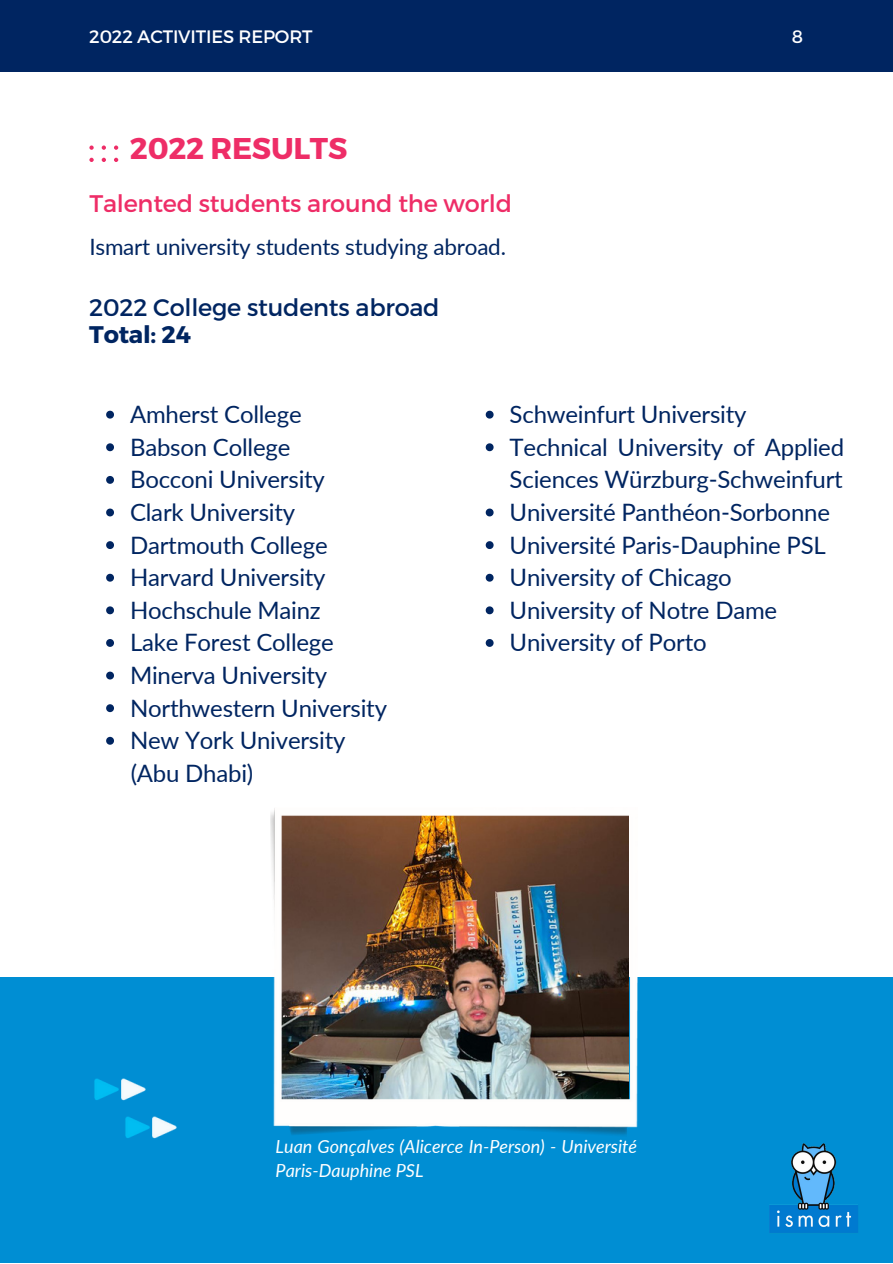
<style>
.page{position:relative;width:893px;height:1264px;background:#fff}
.page>*{position:absolute;margin:0;border:0;box-sizing:border-box;transform-origin:0 0}
.t1{font:700 30px "Montserrat";letter-spacing:-.01em;color:#ee2d67}
.t2{font:24px/32.5px "Lato";letter-spacing:-.01em;color:#002561}
.t3{font:24px "Montserrat";letter-spacing:-.01em;color:#ee2d67}
.t4{font:24px "Montserrat";letter-spacing:-.01em;color:#002561}
.t5{font:700 24px "Montserrat";letter-spacing:-.01em;color:#002561}
.t6{font:22.5px "Lato";letter-spacing:-.01em;color:#002561}
.t7{font:italic 18px/24.8px "Lato";color:#fff}
.t8{font:18px "Montserrat";letter-spacing:-.01em;color:#fff}
</style>
<div class="page">
<svg style="left:89px;top:145px;width:5px;height:5px"></svg>
<svg style="left:102px;top:145px;width:4px;height:5px"></svg>
<svg style="left:114px;top:145px;width:4px;height:5px"></svg>
<svg style="left:89px;top:158px;width:5px;height:4px"></svg>
<svg style="left:102px;top:158px;width:4px;height:4px"></svg>
<svg style="left:114px;top:158px;width:4px;height:4px"></svg>
<div style="left:0;top:0;width:892px;height:71px;background:#002561"></div>
<svg style="left:106px;top:411px;width:8px;height:7px"></svg>
<svg style="left:106px;top:443px;width:8px;height:8px"></svg>
<svg style="left:106px;top:476px;width:8px;height:8px"></svg>
<svg style="left:106px;top:508px;width:8px;height:8px"></svg>
<svg style="left:106px;top:541px;width:8px;height:8px"></svg>
<svg style="left:106px;top:574px;width:8px;height:7px"></svg>
<svg style="left:106px;top:606px;width:8px;height:8px"></svg>
<svg style="left:106px;top:639px;width:8px;height:8px"></svg>
<svg style="left:106px;top:671px;width:8px;height:8px"></svg>
<svg style="left:106px;top:704px;width:8px;height:8px"></svg>
<svg style="left:106px;top:736px;width:8px;height:8px"></svg>
<div style="left:0;top:977px;width:892px;height:285px;background:#008ed3"></div>
<img style="left:270px;top:808px;width:367px;height:327px">
<svg style="left:485px;top:411px;width:8px;height:7px"></svg>
<svg style="left:485px;top:443px;width:8px;height:8px"></svg>
<svg style="left:485px;top:508px;width:8px;height:8px"></svg>
<svg style="left:485px;top:541px;width:8px;height:8px"></svg>
<svg style="left:485px;top:574px;width:8px;height:7px"></svg>
<svg style="left:485px;top:606px;width:8px;height:8px"></svg>
<svg style="left:485px;top:639px;width:8px;height:8px"></svg>
<img style="left:94px;top:1078px;width:52px;height:22px">
<img style="left:123px;top:1100px;width:54px;height:39px">
<img style="left:769px;top:1143px;width:89px;height:90px">
<p class="t8" style="left:89px;top:25px;width:225px">2022 ACTIVITIES REPORT</p>
<p class="t8" style="left:791px;top:25px;width:13px">8</p>
<p class="t1" style="left:130px;top:129px;width:219px">2022 RESULTS</p>
<p class="t3" style="left:89px;top:188px;width:424px">Talented students around the world</p>
<p class="t6" style="left:89px;top:233px;width:418px">Ismart university students studying abroad.</p>
<p class="t4" style="left:89px;top:291px;width:352px">2022 College students abroad</p>
<p class="t5" style="left:89px;top:318px;width:103px">Total: 24</p>
<p class="t2" style="left:130px;top:397px;width:173px">Amherst College</p>
<p class="t2" style="left:130px;top:430px;width:162px">Babson College</p>
<p class="t2" style="left:130px;top:463px;width:196px">Bocconi University</p>
<p class="t2" style="left:130px;top:495px;width:166px">Clark University</p>
<p class="t2" style="left:130px;top:528px;width:199px">Dartmouth College</p>
<p class="t2" style="left:130px;top:560px;width:197px">Harvard University</p>
<p class="t2" style="left:130px;top:593px;width:192px">Hochschule Mainz</p>
<p class="t2" style="left:130px;top:626px;width:205px">Lake Forest College</p>
<p class="t2" style="left:130px;top:658px;width:199px">Minerva University</p>
<p class="t2" style="left:130px;top:691px;width:258px">Northwestern University</p>
<p class="t2" style="left:130px;top:723px;width:217px">New York University</p>
<p class="t2" style="left:131px;top:756px;width:124px">(Abu Dhabi)</p>
<p class="t2" style="left:509px;top:397px;width:238px">Schweinfurt University</p>
<p class="t2" style="left:509px;top:430px;width:336px">Technical University of Applied<br>Sciences Würzburg-Schweinfurt</p>
<p class="t2" style="left:509px;top:495px;width:322px">Université Panthéon-Sorbonne</p>
<p class="t2" style="left:509px;top:528px;width:318px">Université Paris-Dauphine PSL</p>
<p class="t2" style="left:509px;top:560px;width:224px">University of Chicago</p>
<p class="t2" style="left:509px;top:593px;width:269px">University of Notre Dame</p>
<p class="t2" style="left:509px;top:626px;width:198px">University of Porto</p>
<p class="t7" style="left:275px;top:1133px;width:363px">Luan Gonçalves (Alicerce In-Person) - Université<br>Paris-Dauphine PSL</p>
</div>
